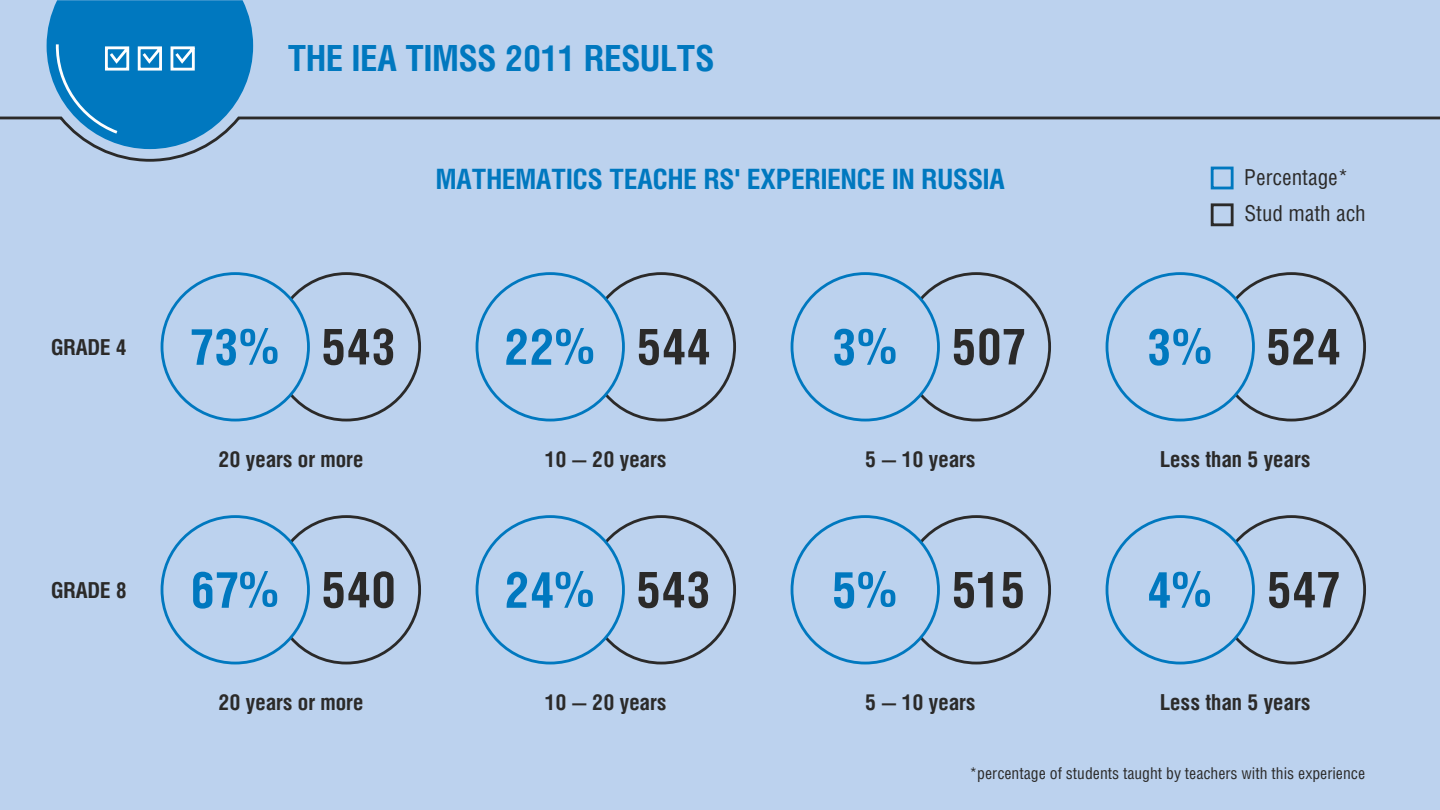
<style>
.page{position:relative;width:1440px;height:810px;background:#bcd2ee}
.page>*{position:absolute;margin:0;border:0;box-sizing:border-box;transform-origin:0 0}
.t1{font:700 50px "Helios Cond";color:#0078bf}
.t2{font:700 50px "Helios Cond";color:#2b2a29}
.t3{font:700 36px "Helios Cond";color:#0078bf}
.t4{font:700 28px "Helios Cond";color:#0078bf}
.t5{font:700 22px "Helios Cond";color:#2b2a29}
.t6{font:22px/35.6px "Helios Cond";color:#2b2a29}
.t7{font:16.3px "Helios Cond";color:#2b2a29}
.s1{color:#2b2a29}
.s2{color:#0078bf}
</style>
<div class="page">
<p class="t5" style="left:51px;top:337px;width:77px">GRADE 4</p>
<p class="t5" style="left:51px;top:580px;width:77px">GRADE 8</p>
<h2 class="t3" style="left:288px;top:42px;width:428px">THE IEA TIMSS 2011 RESULTS</h2>
<p class="t4" style="left:436px;top:166px;width:571px">MATHEMATICS TEACHE RS' EXPERIENCE IN RUSSIA</p>
<p class="t6" style="left:1244px;top:161px;width:123px">Percentage*<br>Stud math ach</p>
<h1 class="t1" style="left:190px;top:324px;width:208px">73% <span class="s1">543</span></h1>
<h1 class="t1" style="left:504px;top:324px;width:208px">22% <span class="s1">544</span></h1>
<h1 class="t2" style="left:832px;top:324px;width:195px"><span class="s2">3%</span> 507</h1>
<h1 class="t2" style="left:1147px;top:324px;width:196px"><span class="s2">3%</span> 524</h1>
<p class="t5" style="left:218px;top:449px;width:146px">20 years or more</p>
<p class="t5" style="left:545px;top:449px;width:123px">10 — 20 years</p>
<p class="t5" style="left:865px;top:449px;width:112px">5 — 10 years</p>
<p class="t5" style="left:1160px;top:449px;width:152px">Less than 5 years</p>
<h1 class="t1" style="left:190px;top:567px;width:207px">67% <span class="s1">540</span></h1>
<h1 class="t1" style="left:505px;top:567px;width:208px">24% <span class="s1">543</span></h1>
<h1 class="t2" style="left:832px;top:567px;width:195px"><span class="s2">5%</span> 515</h1>
<h1 class="t2" style="left:1147px;top:567px;width:195px"><span class="s2">4%</span> 547</h1>
<p class="t5" style="left:218px;top:692px;width:146px">20 years or more</p>
<p class="t5" style="left:545px;top:692px;width:123px">10 — 20 years</p>
<p class="t5" style="left:865px;top:692px;width:112px">5 — 10 years</p>
<p class="t5" style="left:1160px;top:692px;width:152px">Less than 5 years</p>
<p class="t7" style="left:969px;top:766px;width:397px">*percentage of students taught by teachers with this experience</p>
</div>
